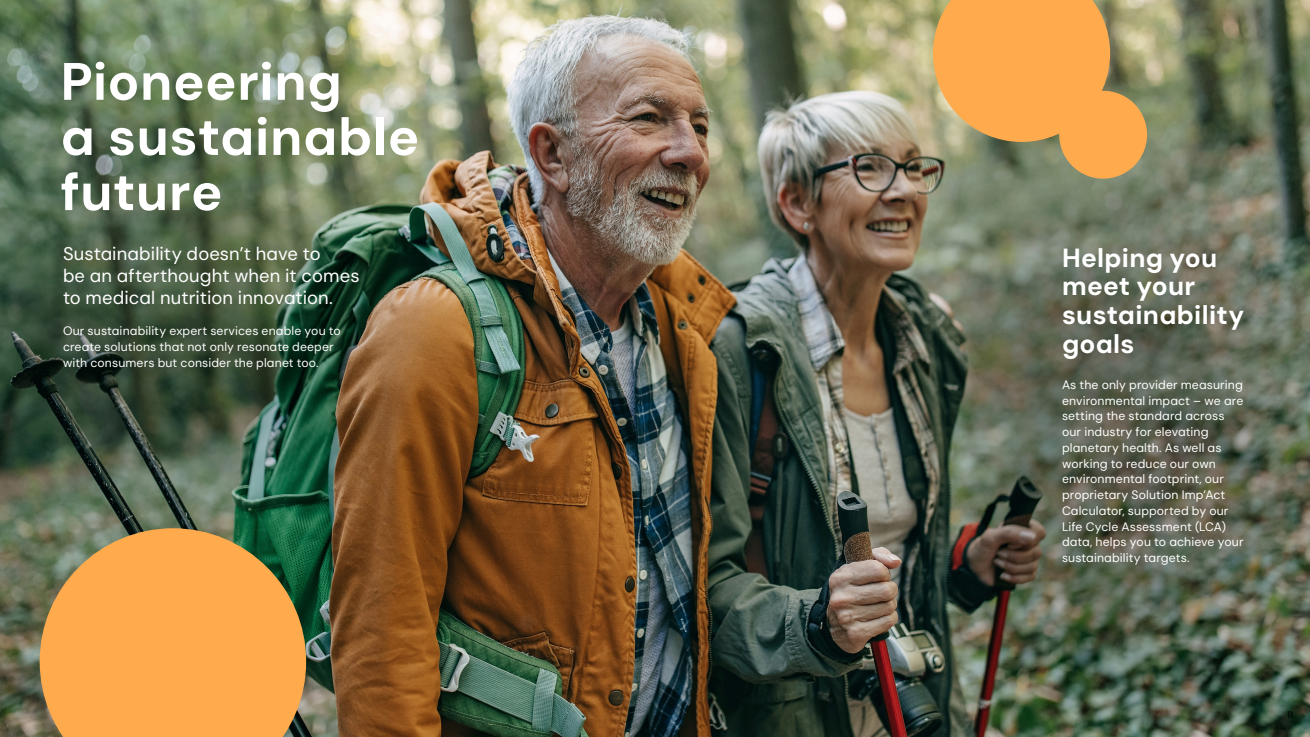
<style>
.page{position:relative;width:1310px;height:737px;background:#fff}
.page>*{position:absolute;margin:0;border:0;box-sizing:border-box;transform-origin:0 0}
.t1{font:700 52.5px/55.1px "DM Sans";letter-spacing:.01em;color:#fff}
.t2{font:700 26.25px/28.9px "DM Sans";letter-spacing:.01em;color:#fff}
.t3{font:18.38px/21.9px "DM Sans";letter-spacing:.005em;color:#fff}
.t4{font:12.25px/15.8px "DM Sans";letter-spacing:.01em;color:#fff}
.t5{font:9.62px "DM Sans";color:#000}
</style>
<div class="page">
<img style="left:0;top:0;width:1310px;height:737px">
<svg style="left:933px;top:0;width:177px;height:142px;background:#f4a852"></svg>
<div style="left:1059px;top:91px;width:88px;height:88px;background:#ffaa4d;border-radius:50%"></div>
<svg style="left:40px;top:528px;width:266px;height:209px;background:#e19f4c"></svg>
<h1 class="t1" style="left:61px;top:54px;width:360px">Pioneering<br>a sustainable future</h1>
<h3 class="t3" style="left:63px;top:243px;width:298px">Sustainability doesn’t have to<br>be an afterthought when it comes to medical nutrition innovation.</h3>
<p class="t4" style="left:63px;top:323px;width:279px">Our sustainability expert services enable you to create solutions that not only resonate deeper with consumers but consider the planet too.</p>
<h2 class="t2" style="left:1062px;top:243px;width:184px">Helping you meet your sustainability goals</h2>
<p class="t4" style="left:1062px;top:376px;width:183px">As the only provider measuring environmental impact – we are setting the standard across our industry for elevating planetary health. As well as working to reduce our own environmental footprint, our proprietary Solution Imp’Act<br>Calculator, supported by our<br>Life Cycle Assessment (LCA) data, helps you to achieve your sustainability targets.</p>
<p class="t5" style="left:1287px;top:708px;width:8px">11</p>
</div>
